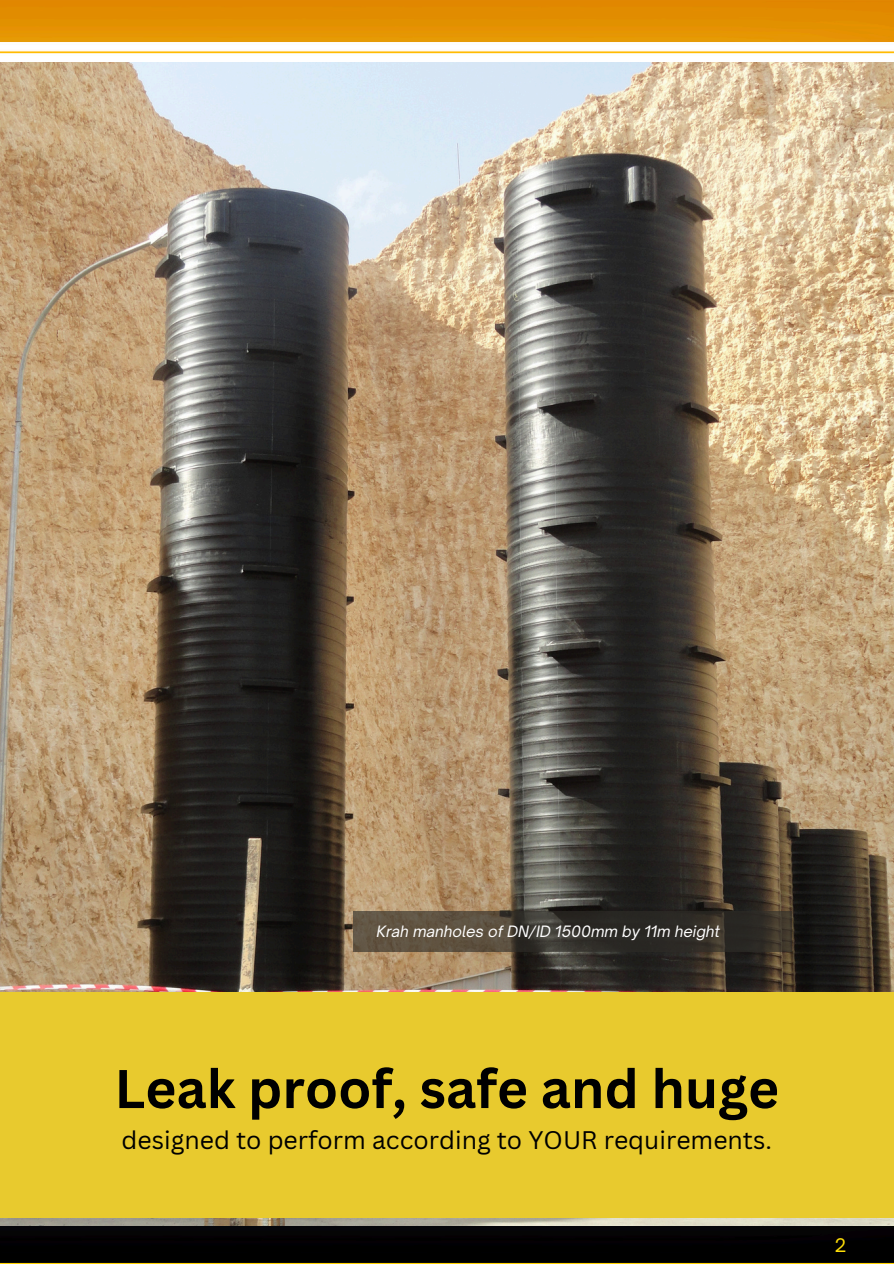
<style>
.page{position:relative;width:894px;height:1264px;background:#fff}
.page>*{position:absolute;margin:0;border:0;box-sizing:border-box;transform-origin:0 0}
.t1{font:700 53.25px "Canva Sans";color:#000}
.t2{font:24.75px "Canva Sans";color:#000}
.t3{font:18px "Open Sauce One";color:#fede08}
.t4{font:italic 15px "Open Sauce One";color:#fff}
</style>
<div class="page">
<img style="left:0;top:62px;width:893px;height:1164px">
<img style="left:0;top:0;width:893px;height:54px">
<img style="left:0;top:1262px;width:893px;height:1px">
<img style="left:0;top:1226px;width:893px;height:36px">
<svg style="left:353px;top:911px;width:438px;height:41px"></svg>
<div style="left:0;top:992px;width:893px;height:226px;background:#e8ca2e"></div>
<p class="t4" style="left:376px;top:922px;width:345px">Krah manholes of DN/ID 1500mm by 11m height</p>
<p class="t1" style="left:114px;top:1051px;width:666px">Leak proof, safe and huge</p>
<p class="t2" style="left:122px;top:1122px;width:651px">designed to perform according to YOUR requirements.</p>
<p class="t3" style="left:834px;top:1233px;width:13px">2</p>
</div>
